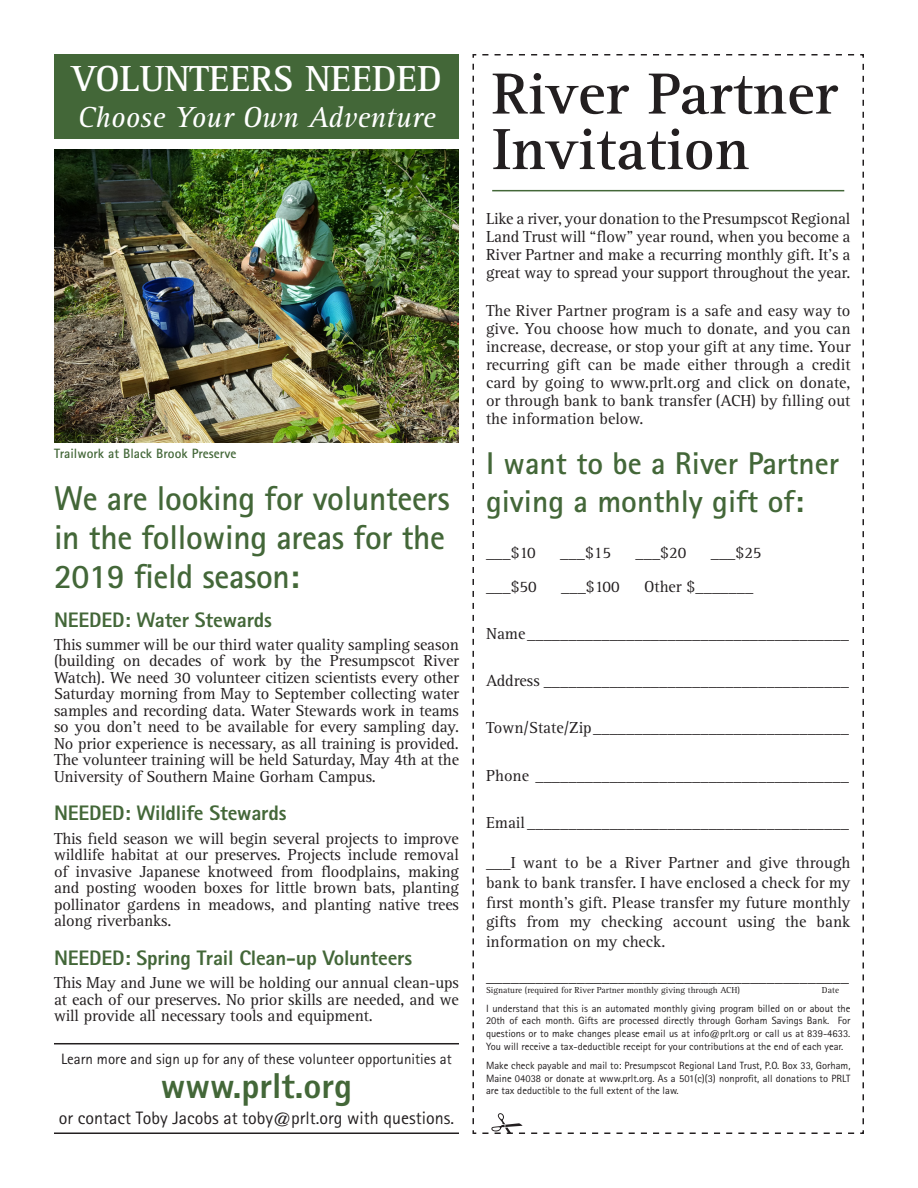
<style>
.page{position:relative;width:918px;height:1188px;background:#fff}
.page>*{position:absolute;margin:0;border:0;box-sizing:border-box;transform-origin:0 0}
.t1{font:700 60px/55.5px "Rotis Serif Std";color:#231f20}
.t2{font:700 37.5px "Rotis Serif Std";color:#fff}
.t3{font:800 36px "Rotis Sans Serif Std";color:#436738}
.t4{font:700 34.5px/39px "Rotis Sans Serif Std";letter-spacing:-.01em;color:#436738}
.t5{font:700 31.5px/37.8px "Rotis Sans Serif Std";color:#436738}
.t6{font:italic 30px "Rotis Serif Std";color:#fff}
.t7{font:800 21px "Rotis Sans Serif Std";letter-spacing:-.01em;color:#436738}
.t8{font:18px "Rotis Sans Serif Std";color:#231f20}
.t9{font:16.5px/16.5px "Rotis Serif Std";letter-spacing:-.01em;color:#231f20;text-align:justify}
.t10{font:italic 16.5px "Rotis Serif Std";color:#231f20}
.t11{font:15px "Rotis Sans Serif Std";color:#231f20}
.t12{font:700 13.5px "Rotis Sans Serif Std";color:#436738}
.t13{font:10.5px/12.6px "Rotis Sans Serif Std";color:#231f20;text-align:justify}
.t14{font:9px "Rotis Serif Std";color:#231f20}
</style>
<div class="page">
<img style="left:54px;top:149px;width:405px;height:294px">
<div style="left:54px;top:54px;width:405px;height:84px;background:#436738"></div>
<hr style="left:54px;top:1043px;width:405px;height:1px;background:#231f20">
<hr style="left:54px;top:1132px;width:405px;height:2px;background:#231f20">
<svg style="left:472px;top:54px;width:392px;height:1080px"></svg>
<hr style="left:492px;top:190px;width:352px;height:1px;background:#436738">
<p class="t2" style="left:71px;top:57px;width:372px">VOLUNTEERS NEEDED</p>
<p class="t6" style="left:78px;top:101px;width:359px">Choose Your Own Adventure</p>
<p class="t12" style="left:54px;top:445px;width:184px">Trailwork at Black Brook Preserve</p>
<p class="t4" style="left:54px;top:478px;width:397px">We are looking for volunteers in the following areas for the<br>2019 field season:</p>
<p class="t7" style="left:54px;top:606px;width:220px">NEEDED: Water Stewards</p>
<p class="t9" style="left:54px;top:637px;width:407px">This summer will be our third water quality sampling season (building on decades of work by the Presumpscot River Watch). We need 30 volunteer citizen scientists every other Saturday morning from May to September collecting water samples and recording data. Water Stewards work in teams so you don’t need to be available for every sampling day.<br>No prior experience is necessary, as all training is provided.<br>The volunteer training will be held Saturday, May 4th at the University of Southern Maine Gorham Campus.</p>
<p class="t7" style="left:54px;top:800px;width:234px">NEEDED: Wildlife Stewards</p>
<p class="t9" style="left:54px;top:831px;width:407px">This field season we will begin several projects to improve wildlife habitat at our preserves. Projects include removal of invasive Japanese knotweed from floodplains, making and posting wooden boxes for little brown bats, planting pollinator gardens in meadows, and planting native trees along riverbanks.</p>
<p class="t7" style="left:54px;top:944px;width:360px">NEEDED: Spring Trail Clean-up Volunteers</p>
<p class="t9" style="left:54px;top:975px;width:407px">This May and June we will be holding our annual clean-ups at each of our preserves. No prior skills are needed, and we will provide all necessary tools and equipment.</p>
<p class="t11" style="left:61px;top:1050px;width:392px">Learn more and sign up for any of these volunteer opportunities at</p>
<p class="t3" style="left:161px;top:1063px;width:193px">www.prlt.org</p>
<p class="t8" style="left:59px;top:1107px;width:397px">or contact Toby Jacobs at toby@prlt.org with questions.</p>
<p class="t1" style="left:492px;top:67px;width:347px">River Partner<br>Invitation</p>
<p class="t9" style="left:486px;top:210px;width:366px;line-height:18px">Like a river, your donation to the Presumpscot Regional Land Trust will “flow” year round, when you become a River Partner and make a recurring monthly gift. It’s a great way to spread your support throughout the year.</p>
<p class="t9" style="left:486px;top:302px;width:366px;line-height:18px">The River Partner program is a safe and easy way to give. You choose how much to donate, and you can increase, decrease, or stop your gift at any time. Your recurring gift can be made either through a credit card by going to www.prlt.org and click on donate, or through bank to bank transfer (ACH) by filling out the information below.</p>
<p class="t5" style="left:486px;top:444px;width:355px">I want to be a River Partner giving a monthly gift of:</p>
<p class="t9" style="left:486px;top:545px;width:51px">___$10</p>
<p class="t9" style="left:560px;top:545px;width:52px">___$15</p>
<p class="t9" style="left:636px;top:545px;width:52px">___$20</p>
<p class="t9" style="left:711px;top:545px;width:52px">___$25</p>
<p class="t9" style="left:486px;top:578px;width:52px">___$50</p>
<p class="t9" style="left:561px;top:578px;width:60px">___$100</p>
<p class="t9" style="left:644px;top:578px;width:111px">Other $_______</p>
<p class="t9" style="left:486px;top:626px;width:364px">Name_______________________________________</p>
<p class="t9" style="left:486px;top:673px;width:364px">Address _____________________________________</p>
<p class="t9" style="left:486px;top:720px;width:364px">Town/State/Zip_______________________________</p>
<p class="t9" style="left:486px;top:767px;width:364px">Phone ______________________________________</p>
<p class="t9" style="left:486px;top:815px;width:364px">Email _______________________________________</p>
<p class="t9" style="left:486px;top:853px;width:366px;line-height:19.8px">___I want to be a River Partner and give through bank to bank transfer. I have enclosed a check for my first month’s gift. Please transfer my future monthly gifts from my checking account using the bank information on my check.</p>
<p class="t10" style="left:486px;top:967px;width:364px">____________________________________________</p>
<p class="t14" style="left:486px;top:984px;width:255px">Signature (required for River Partner monthly giving through ACH)</p>
<p class="t14" style="left:822px;top:984px;width:19px">Date</p>
<p class="t13" style="left:486px;top:1002px;width:366px">I understand that this is an automated monthly giving program billed on or about the 20th of each month. Gifts are processed directly through Gorham Savings Bank. For questions or to make changes please email us at info@prlt.org or call us at 839-4633.<br>You will receive a tax-deductible receipt for your contributions at the end of each year.</p>
<p class="t13" style="left:486px;top:1059px;width:366px">Make check payable and mail to: Presumpscot Regional Land Trust, P.O. Box 33, Gorham, Maine 04038 or donate at www.prlt.org. As a 501(c)(3) nonprofit, all donations to PRLT are tax deductible to the full extent of the law.</p>
</div>
